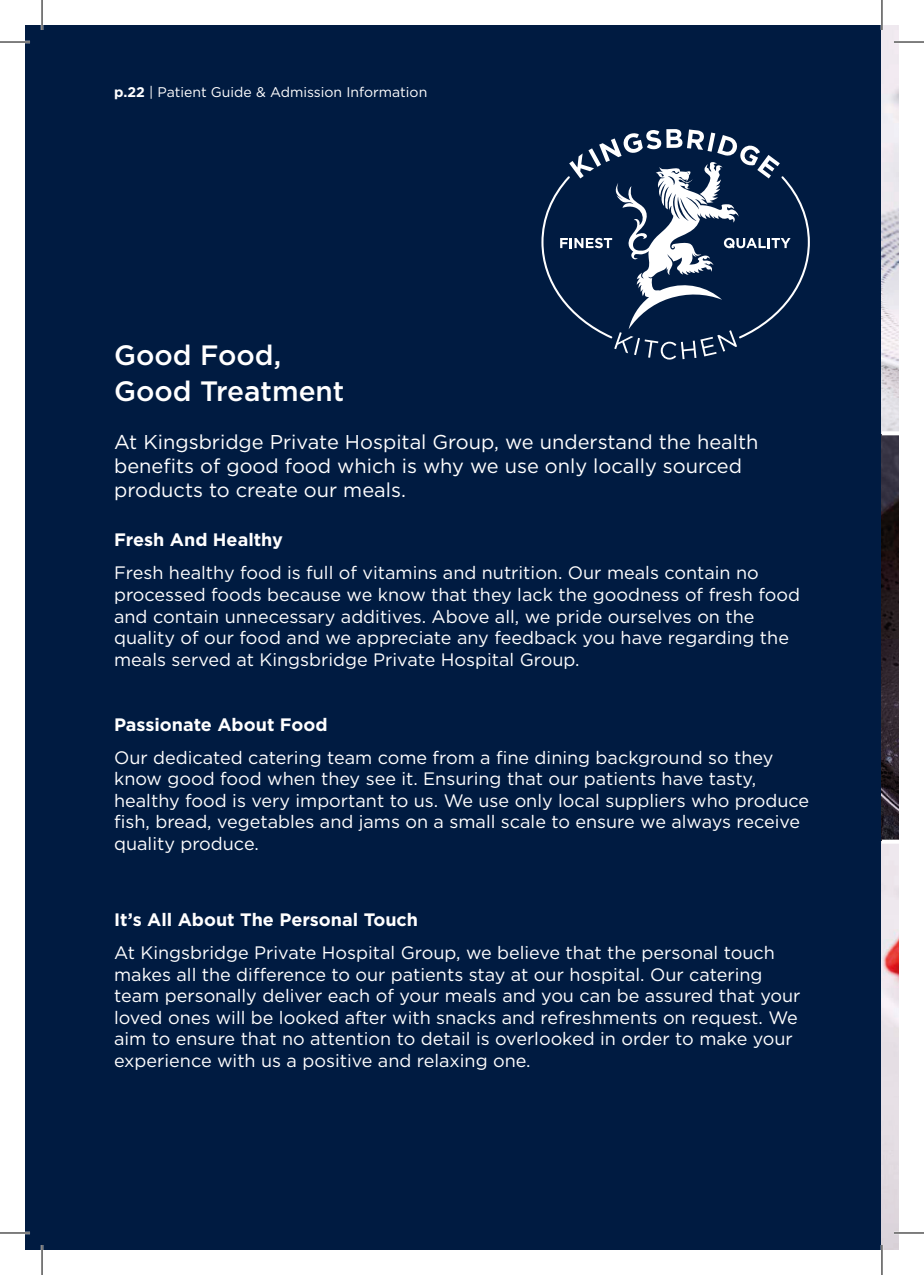
<style>
.page{position:relative;width:924px;height:1275px;background:#fff}
.page>*{position:absolute;margin:0;border:0;box-sizing:border-box;transform-origin:0 0}
.t1{font:500 28px "Gotham";color:#fff}
.t2{font:20px/24px "Gotham";color:#fff}
.t3{font:18px/21.6px "Gotham";color:#fff}
.t4{font:700 18px "Gotham";color:#fff}
.t5{font:14px "Gotham";color:#fff}
.s1{font-weight:700}
</style>
<div class="page">
<div style="left:25px;top:25px;width:856px;height:1225px;background:#001b41"></div>
<img style="left:881px;top:25px;width:17px;height:1225px">
<svg style="left:881px;top:839px;width:17px;height:4px"></svg>
<hr style="left:881px;top:431px;width:17px;height:4px;background:#fff">
<svg style="left:541px;top:129px;width:268px;height:231px"></svg>
<hr style="left:0;top:41px;width:30px;height:2px;background:#fff">
<hr style="left:893px;top:41px;width:30px;height:2px;background:#fff">
<hr style="left:0;top:1231px;width:30px;height:3px;background:#fff">
<hr style="left:893px;top:1231px;width:30px;height:3px;background:#fff">
<hr style="left:41px;top:0;width:2px;height:30px;background:#fff">
<hr style="left:41px;top:1245px;width:2px;height:30px;background:#fff">
<hr style="left:880px;top:0;width:2px;height:30px;background:#fff">
<hr style="left:880px;top:1245px;width:2px;height:30px;background:#fff">
<hr style="left:0;top:42px;width:30px;height:1px;background:#000">
<hr style="left:893px;top:42px;width:30px;height:1px;background:#000">
<hr style="left:0;top:1232px;width:30px;height:1px;background:#000">
<hr style="left:893px;top:1232px;width:30px;height:1px;background:#000">
<hr style="left:42px;top:0;width:1px;height:30px;background:#000">
<hr style="left:42px;top:1245px;width:1px;height:30px;background:#000">
<hr style="left:881px;top:0;width:1px;height:30px;background:#000">
<hr style="left:881px;top:1245px;width:1px;height:30px;background:#000">
<p class="t5" style="left:114px;top:83px;width:314px"><span class="s1">p.22</span> | Patient Guide &amp; Admission Information</p>
<p class="t1" style="left:114px;top:336px;width:168px">Good Food,</p>
<p class="t1" style="left:114px;top:372px;width:232px">Good Treatment</p>
<p class="t2" style="left:114px;top:429px;width:645px">At Kingsbridge Private Hospital Group, we understand the health benefits of good food which is why we use only locally sourced products to create our meals.</p>
<p class="t4" style="left:114px;top:528px;width:170px">Fresh And Healthy</p>
<p class="t3" style="left:114px;top:562px;width:687px">Fresh healthy food is full of vitamins and nutrition. Our meals contain no processed foods because we know that they lack the goodness of fresh food and contain unnecessary additives. Above all, we pride ourselves on the quality of our food and we appreciate any feedback you have regarding the meals served at Kingsbridge Private Hospital Group.</p>
<p class="t4" style="left:114px;top:712px;width:215px">Passionate About Food</p>
<p class="t3" style="left:114px;top:746px;width:696px">Our dedicated catering team come from a fine dining background so they know good food when they see it. Ensuring that our patients have tasty, healthy food is very important to us. We use only local suppliers who produce fish, bread, vegetables and jams on a small scale to ensure we always receive quality produce.</p>
<p class="t4" style="left:114px;top:907px;width:305px">It’s All About The Personal Touch</p>
<p class="t3" style="left:114px;top:941px;width:687px">At Kingsbridge Private Hospital Group, we believe that the personal touch makes all the difference to our patients stay at our hospital. Our catering team personally deliver each of your meals and you can be assured that your loved ones will be looked after with snacks and refreshments on request. We aim to ensure that no attention to detail is overlooked in order to make your experience with us a positive and relaxing one.</p>
</div>
